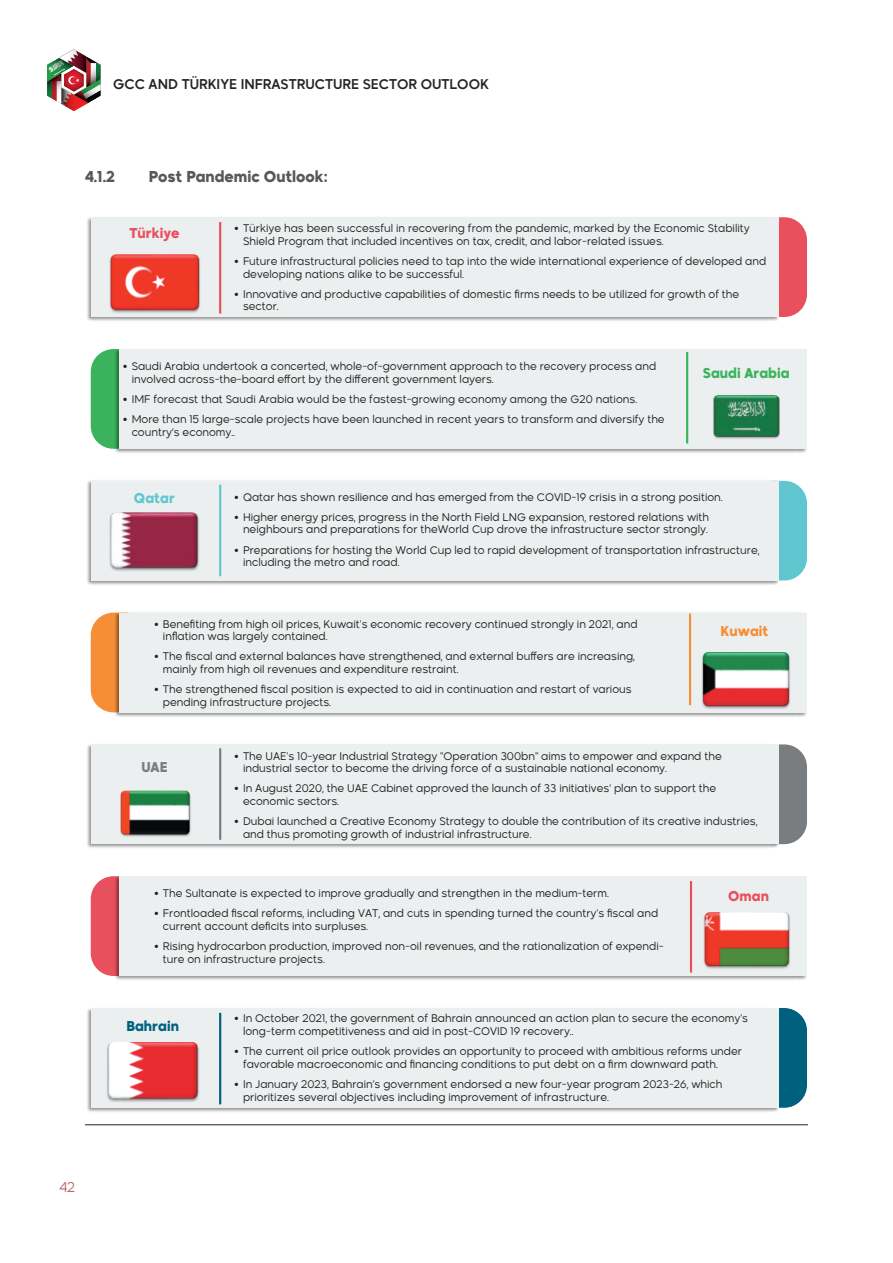
<style>
.page{position:relative;width:893px;height:1263px;background:#fff}
.page>*{position:absolute;margin:0;border:0;box-sizing:border-box;transform-origin:0 0}
.t1{font:700 15px "Madani Arabic";color:#57585a}
.t2{font:500 13.5px "Madani Arabic";color:#242527}
.t3{font:700 13.5px "Madani Arabic";color:#e8505d}
.t4{font:700 13.5px "Madani Arabic";color:#3ab35c}
.t5{font:700 13.5px "Madani Arabic";color:#00617f}
.t6{font:700 13.5px "Madani Arabic";color:#f68d37}
.t7{font:700 13.5px "Madani Arabic";color:#60c7d0}
.t8{font:700 13.5px "Madani Arabic";color:#797d7f}
.t9{font:300 13.5px "Madani Arabic";color:#b36964}
.t10{font:300 10.5px/12.6px "Madani Arabic";color:#231f20}
</style>
<div class="page">
<img style="left:47px;top:50px;width:53px;height:61px">
<div style="left:749px;top:217px;width:58px;height:100px;background:#e8505d;border-radius:23px"></div>
<img style="left:87px;top:217px;width:693px;height:104px">
<div style="left:91px;top:217px;width:687px;height:100px;background:#eceff0"></div>
<hr style="left:219px;top:222px;width:2px;height:92px;background:#e8505d">
<img style="left:109px;top:254px;width:91px;height:59px">
<div style="left:91px;top:349px;width:57px;height:100px;background:#3ab35c;border-radius:23px"></div>
<img style="left:113px;top:349px;width:694px;height:104px">
<div style="left:120px;top:349px;width:687px;height:100px;background:#eceff0"></div>
<hr style="left:686px;top:352px;width:2px;height:91px;background:#3ab35c">
<img style="left:713px;top:395px;width:67px;height:44px">
<div style="left:749px;top:481px;width:58px;height:99px;background:#60c7d0;border-radius:23px"></div>
<img style="left:87px;top:480px;width:693px;height:105px">
<div style="left:91px;top:481px;width:687px;height:99px;background:#eceff0"></div>
<hr style="left:219px;top:485px;width:2px;height:91px;background:#60c7d0">
<img style="left:109px;top:512px;width:90px;height:59px">
<div style="left:91px;top:613px;width:57px;height:99px;background:#f68d37;border-radius:23px"></div>
<img style="left:113px;top:612px;width:694px;height:105px">
<div style="left:120px;top:613px;width:687px;height:99px;background:#eceff0"></div>
<hr style="left:689px;top:614px;width:2px;height:91px;background:#f68d37">
<img style="left:702px;top:652px;width:88px;height:57px">
<div style="left:749px;top:744px;width:58px;height:100px;background:#797d7f;border-radius:23px"></div>
<img style="left:87px;top:744px;width:693px;height:104px">
<div style="left:91px;top:744px;width:687px;height:100px;background:#eceff0"></div>
<hr style="left:219px;top:748px;width:2px;height:92px;background:#797d7f">
<img style="left:120px;top:790px;width:71px;height:47px">
<div style="left:91px;top:876px;width:57px;height:100px;background:#e8505d;border-radius:23px"></div>
<img style="left:113px;top:876px;width:694px;height:104px">
<div style="left:120px;top:876px;width:687px;height:100px;background:#eceff0"></div>
<hr style="left:690px;top:881px;width:2px;height:91px;background:#e8505d">
<img style="left:703px;top:912px;width:87px;height:57px">
<div style="left:749px;top:1008px;width:58px;height:100px;background:#00617f;border-radius:23px"></div>
<img style="left:87px;top:1008px;width:693px;height:104px">
<div style="left:91px;top:1008px;width:687px;height:100px;background:#eceff0"></div>
<hr style="left:219px;top:1013px;width:2px;height:91px;background:#00617f">
<img style="left:107px;top:1042px;width:92px;height:60px">
<hr style="left:85px;top:1124px;width:723px;height:1px;background:#231f20">
<p class="t2" style="left:113px;top:74px;width:377px">GCC AND TÜRKIYE INFRASTRUCTURE SECTOR OUTLOOK</p>
<h1 class="t1" style="left:85px;top:164px;width:32px">4.1.2</h1>
<h1 class="t1" style="left:149px;top:164px;width:180px">Post Pandemic Outlook:</h1>
<p class="t3" style="left:129px;top:222px;width:51px">Türkiye</p>
<p class="t10" style="left:243px;top:222px;width:508px;text-indent:-9px">• Türkiye has been successful in recovering from the pandemic, marked by the Economic Stability<br>Shield Program that included incentives on tax, credit, and labor-related issues.</p>
<p class="t10" style="left:243px;top:254px;width:525px;text-indent:-9px">• Future infrastructural policies need to tap into the wide international experience of developed and developing nations alike to be successful.</p>
<p class="t10" style="left:243px;top:287px;width:498px;text-indent:-9px">• Innovative and productive capabilities of domestic firms needs to be utilized for growth of the sector.</p>
<p class="t10" style="left:132px;top:359px;width:526px;text-indent:-9px">• Saudi Arabia undertook a concerted, whole-of-government approach to the recovery process and involved across-the-board effort by the different government layers.</p>
<p class="t10" style="left:123px;top:392px;width:515px">• IMF forecast that Saudi Arabia would be the fastest-growing economy among the G20 nations.</p>
<p class="t10" style="left:132px;top:412px;width:534px;text-indent:-9px">• More than 15 large-scale projects have been launched in recent years to transform and diversify the country’s economy..</p>
<p class="t4" style="left:703px;top:362px;width:88px">Saudi Arabia</p>
<p class="t7" style="left:134px;top:487px;width:43px">Qatar</p>
<p class="t10" style="left:234px;top:490px;width:490px">• Qatar has shown resilience and has emerged from the COVID-19 crisis in a strong position.</p>
<p class="t10" style="left:234px;top:510px;width:476px;text-align:right">• Higher energy prices, progress in the North Field LNG expansion, restored relations with neighbours and preparations for theWorld Cup drove the infrastructure sector strongly.</p>
<p class="t10" style="left:243px;top:543px;width:518px;text-indent:-9px">• Preparations for hosting the World Cup led to rapid development of transportation infrastructure, including the metro and road.</p>
<p class="t10" style="left:163px;top:617px;width:476px;text-indent:-9px">• Benefiting from high oil prices, Kuwait's economic recovery continued strongly in 2021, and inflation was largely contained.</p>
<p class="t10" style="left:163px;top:650px;width:474px;text-indent:-9px">• The fiscal and external balances have strengthened, and external buffers are increasing, mainly from high oil revenues and expenditure restraint.</p>
<p class="t10" style="left:163px;top:682px;width:470px;text-indent:-9px">• The strengthened fiscal position is expected to aid in continuation and restart of various pending infrastructure projects.</p>
<p class="t6" style="left:721px;top:619px;width:49px">Kuwait</p>
<p class="t8" style="left:141px;top:756px;width:28px">UAE</p>
<p class="t10" style="left:243px;top:749px;width:480px;text-indent:-9px">• The UAE's 10-year Industrial Strategy "Operation 300bn" aims to empower and expand the industrial sector to become the driving force of a sustainable national economy.</p>
<p class="t10" style="left:243px;top:782px;width:475px;text-indent:-9px">• In August 2020, the UAE Cabinet approved the launch of 33 initiatives’ plan to support the economic sectors.</p>
<p class="t10" style="left:243px;top:814px;width:516px;text-indent:-9px">• Dubai launched a Creative Economy Strategy to double the contribution of its creative industries, and thus promoting growth of industrial infrastructure.</p>
<p class="t10" style="left:154px;top:886px;width:456px">• The Sultanate is expected to improve gradually and strengthen in the medium-term.</p>
<p class="t10" style="left:163px;top:907px;width:497px;text-indent:-9px">• Frontloaded fiscal reforms, including VAT, and cuts in spending turned the country's fiscal and current account deficits into surpluses.</p>
<p class="t10" style="left:163px;top:939px;width:502px;text-indent:-9px">• Rising hydrocarbon production, improved non-oil revenues, and the rationalization of expendi&shy;ture on infrastructure projects.</p>
<p class="t3" style="left:728px;top:885px;width:42px">Oman</p>
<p class="t5" style="left:126px;top:1015px;width:54px">Bahrain</p>
<p class="t10" style="left:243px;top:1012px;width:507px;text-indent:-9px">• In October 2021, the government of Bahrain announced an action plan to secure the economy's long-term competitiveness and aid in post-COVID 19 recovery..</p>
<p class="t10" style="left:243px;top:1044px;width:501px;text-indent:-9px">• The current oil price outlook provides an opportunity to proceed with ambitious reforms under favorable macroeconomic and financing conditions to put debt on a firm downward path.</p>
<p class="t10" style="left:243px;top:1077px;width:481px;text-indent:-9px">• In January 2023, Bahrain’s government endorsed a new four-year program 2023-26, which prioritizes several objectives including improvement of infrastructure.</p>
<p class="t9" style="left:60px;top:1176px;width:17px">42</p>
</div>
